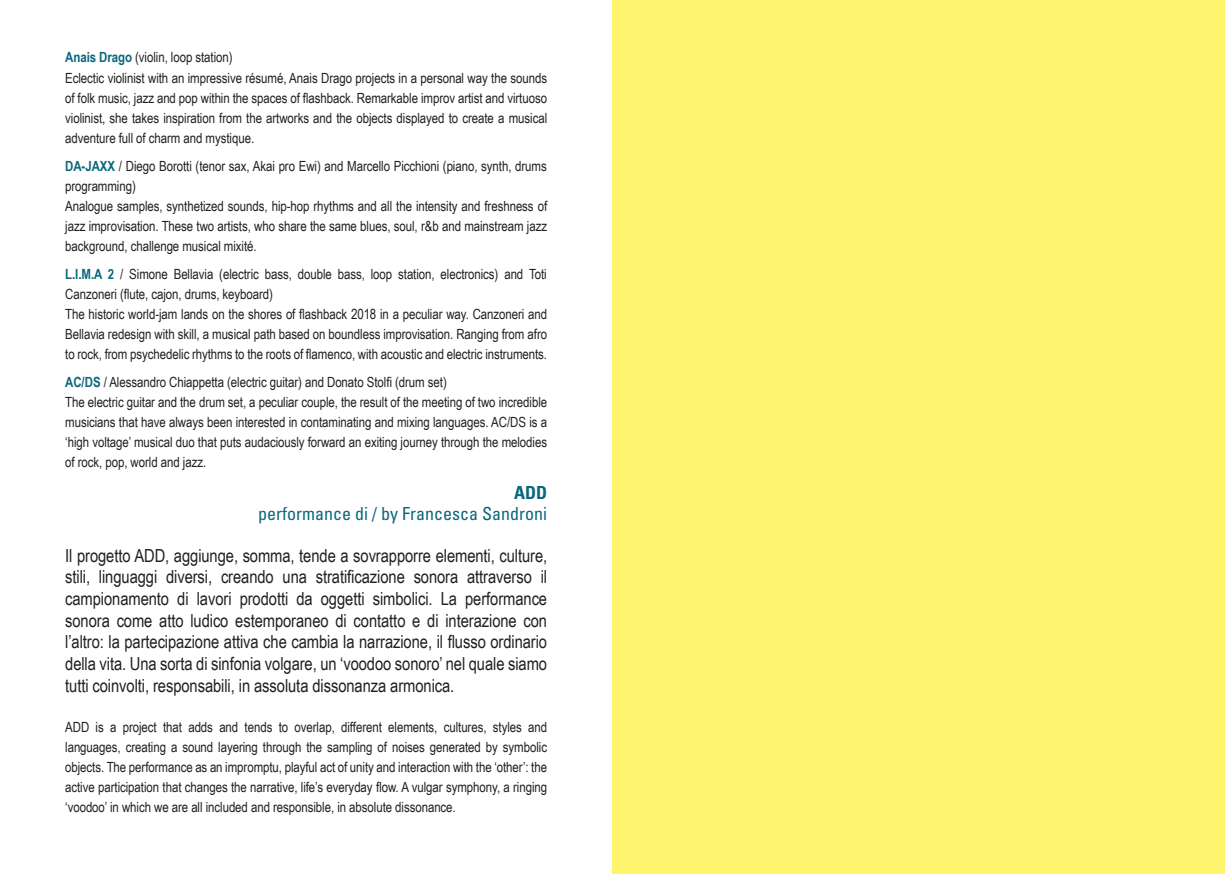
<style>
.page{position:relative;width:1225px;height:874px;background:#fff}
.page>*{position:absolute;margin:0;border:0;box-sizing:border-box;transform-origin:0 0}
.t1{font:18px/21.6px "Arial Narrow";letter-spacing:-.005em;color:#231f20;text-align:justify}
.t2{font:condensed 18px "Univers";color:#0b677d}
.t3{font:700 condensed 18px "Univers";color:#0b677d}
.t4{font:14px/20px "Arial Narrow";letter-spacing:-.005em;color:#231f20}
.s1{font-weight:700;color:#0b677d}
</style>
<div class="page">
<div style="left:612px;top:1px;width:613px;height:872px;background:#fff46d"></div>
<p class="t4" style="left:65px;top:47px;width:483px"><span class="s1">Anais Drago</span> (violin, loop station)<br>Eclectic violinist with an impressive résumé, Anais Drago projects in a personal way the sounds of folk music, jazz and pop within the spaces of flashback. Remarkable improv artist and virtuoso violinist, she takes inspiration from the artworks and the objects displayed to create a musical adventure full of charm and mystique.</p>
<p class="t4" style="left:65px;top:155px;width:483px"><span class="s1">DA-JAXX</span> / Diego Borotti (tenor sax, Akai pro Ewi) and Marcello Picchioni (piano, synth, drums programming)<br>Analogue samples, synthetized sounds, hip-hop rhythms and all the intensity and freshness of jazz improvisation. These two artists, who share the same blues, soul, r&amp;b and mainstream jazz background, challenge musical mixité.</p>
<p class="t4" style="left:65px;top:263px;width:483px"><span class="s1">L.I.M.A 2</span> / Simone Bellavia (electric bass, double bass, loop station, electronics) and Toti Canzoneri (flute, cajon, drums, keyboard)<br>The historic world-jam lands on the shores of flashback 2018 in a peculiar way. Canzoneri and Bellavia redesign with skill, a musical path based on boundless improvisation. Ranging from afro to rock, from psychedelic rhythms to the roots of flamenco, with acoustic and electric instruments.</p>
<p class="t4" style="left:65px;top:371px;width:483px"><span class="s1">AC/DS</span> / Alessandro Chiappetta (electric guitar) and Donato Stolfi (drum set)<br>The electric guitar and the drum set, a peculiar couple, the result of the meeting of two incredible musicians that have always been interested in contaminating and mixing languages. AC/DS is a ‘high voltage’ musical duo that puts audaciously forward an exiting journey through the melodies of rock, pop, world and jazz.</p>
<p class="t3" style="left:514px;top:481px;width:34px">ADD</p>
<p class="t2" style="left:258px;top:502px;width:290px">performance di / by Francesca Sandroni</p>
<p class="t1" style="left:65px;top:544px;width:483px">Il progetto ADD, aggiunge, somma, tende a sovrapporre elementi, culture, stili, linguaggi diversi, creando una stratificazione sonora attraverso il campionamento di lavori prodotti da oggetti simbolici. La performance sonora come atto ludico estemporaneo di contatto e di interazione con l’altro: la partecipazione attiva che cambia la narrazione, il flusso ordinario della vita. Una sorta di sinfonia volgare, un ‘voodoo sonoro’ nel quale siamo tutti coinvolti, responsabili, in assoluta dissonanza armonica.</p>
<p class="t4" style="left:65px;top:716px;width:483px;text-align:justify">ADD is a project that adds and tends to overlap, different elements, cultures, styles and languages, creating a sound layering through the sampling of noises generated by symbolic objects. The performance as an impromptu, playful act of unity and interaction with the ‘other’: the active participation that changes the narrative, life’s everyday flow. A vulgar symphony, a ringing ‘voodoo’ in which we are all included and responsible, in absolute dissonance.</p>
</div>
